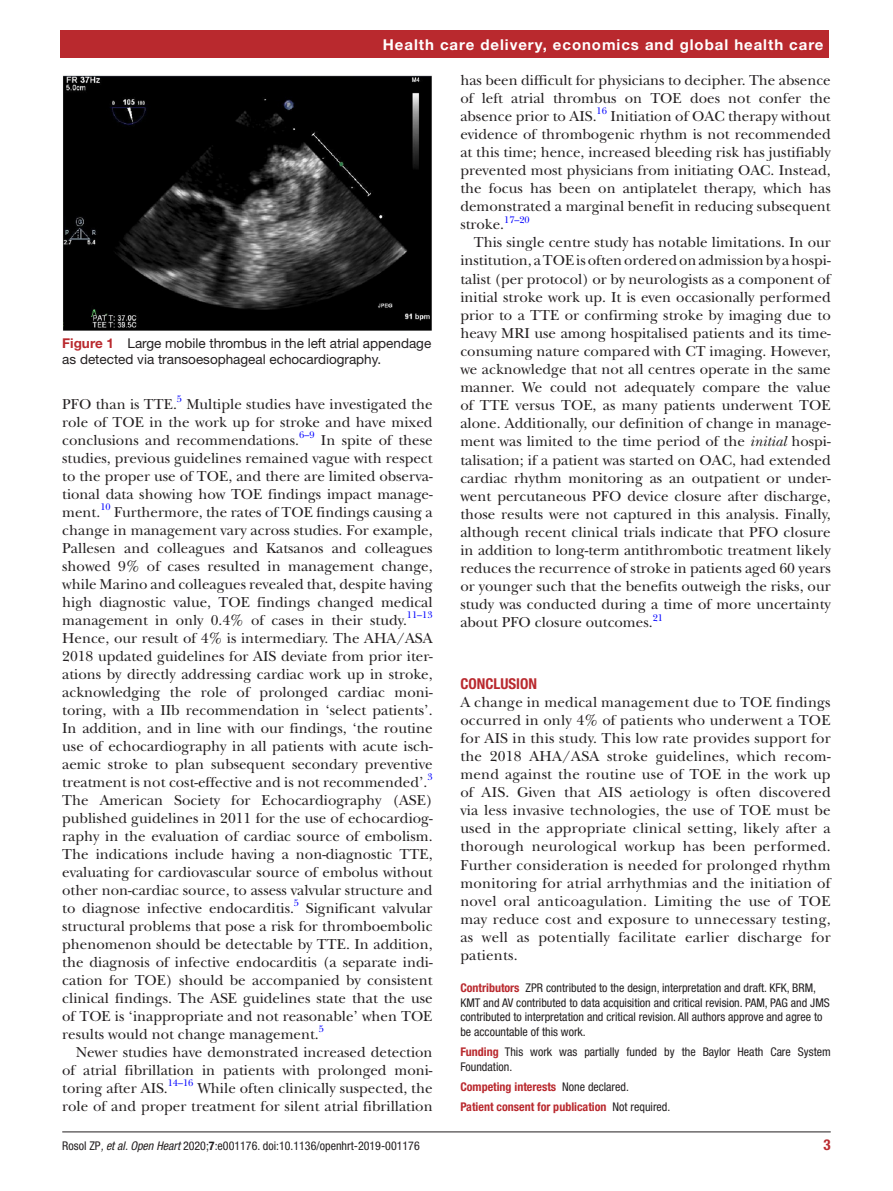
<style>
.page{position:relative;width:893px;height:1191px;background:#fff}
.page>*{position:absolute;margin:0;border:0;box-sizing:border-box;transform-origin:0 0}
.t1{font:15px/18.1px "New Baskerville";color:#231f20;text-align:justify}
.t2{font:700 15px "Helvetica Neue LT Std";letter-spacing:.065em;color:#fff}
.t3{font:700 condensed 15px "Helvetica Neue LT Std";color:#b9292e}
.t4{font:13.5px/16.2px "Helvetica Neue LT Std";color:#231f20}
.t5{font:condensed 12px/14.4px "Helvetica Neue LT Std";color:#231f20}
.t6{font:700 condensed 12px/19.6px "Helvetica Neue LT Std";color:#b9292e}
.t7{font:9.9px "New Baskerville";color:#00f}
.s1{font-weight:700;color:#b9292e}
.s2{font-style:italic}
.s3{font-weight:400;color:#231f20}
.s4{font-weight:700}
</style>
<div class="page">
<hr style="left:62px;top:1131px;width:769px;height:1px;background:#231f20">
<div style="left:61px;top:31px;width:768px;height:27px;background:#b9292e"></div>
<img style="left:63px;top:75px;width:369px;height:255px">
<p class="t2" style="left:383px;top:35px;width:442px">Health care delivery, economics and global health care</p>
<p class="t4" style="left:62px;top:335px;width:370px"><span class="s1">Figure 1</span> Large mobile thrombus in the left atrial appendage as detected via transoesophageal echocardiography.</p>
<p class="t1" style="left:62px;top:395px;width:116px">PFO than is TTE.</p>
<p class="t7" style="left:177px;top:393px;width:7px">5</p>
<p class="t1" style="left:62px;top:395px;width:372px;text-indent:124px">Multiple studies have investigated the role of TOE in the work up for stroke and have mixed conclusions and recommendations.<sup>6–9</sup> In spite of these studies, previous guidelines remained vague with respect to the proper use of TOE, and there are limited observa&shy;tional data showing how TOE findings impact manage&shy;ment.</p>
<p class="t7" style="left:100px;top:501px;width:12px">10</p>
<p class="t1" style="left:62px;top:503px;width:372px;text-indent:52px">Furthermore, the rates of TOE findings causing a change in management vary across studies. For example, Pallesen and colleagues and Katsanos and colleagues showed 9% of cases resulted in management change, while Marino and colleagues revealed that, despite having high diagnostic value, TOE findings changed medical management in only 0.4% of cases in their study.</p>
<p class="t7" style="left:407px;top:609px;width:27px">11–13</p>
<p class="t1" style="left:62px;top:629px;width:372px">Hence, our result of 4% is intermediary. The AHA/ASA 2018 updated guidelines for AIS deviate from prior iter&shy;ations by directly addressing cardiac work up in stroke, acknowledging the role of prolonged cardiac moni&shy;toring, with a IIb recommendation in ‘select patients’.<br>In addition, and in line with our findings, ‘the routine use of echocardiography in all patients with acute isch&shy;aemic stroke to plan subsequent secondary preventive treatment is not cost-effective and is not recommended’.</p>
<p class="t7" style="left:427px;top:771px;width:7px">3</p>
<p class="t1" style="left:62px;top:791px;width:372px">The American Society for Echocardiography (ASE) published guidelines in 2011 for the use of echocardiog&shy;raphy in the evaluation of cardiac source of embolism.<br>The indications include having a non-diagnostic TTE, evaluating for cardiovascular source of embolus without other non-cardiac source, to assess valvular structure and to diagnose infective endocarditis.</p>
<p class="t7" style="left:294px;top:897px;width:7px">5</p>
<p class="t1" style="left:62px;top:899px;width:372px;text-indent:244px">Significant valvular structural problems that pose a risk for thromboembolic phenomenon should be detectable by TTE. In addition, the diagnosis of infective endocarditis (a separate indi&shy;cation for TOE) should be accompanied by consistent clinical findings. The ASE guidelines state that the use of TOE is ‘inappropriate and not reasonable’ when TOE results would not change management.</p>
<p class="t7" style="left:319px;top:1023px;width:7px">5</p>
<p class="t1" style="left:62px;top:1043px;width:372px;text-indent:14px">Newer studies have demonstrated increased detection of atrial fibrillation in patients with prolonged moni&shy;toring after AIS.</p>
<p class="t7" style="left:168px;top:1077px;width:27px">14–16</p>
<p class="t1" style="left:62px;top:1079px;width:372px;text-align:right">While often clinically suspected, the<br>role of and proper treatment for silent atrial fibrillation</p>
<p class="t1" style="left:460px;top:71px;width:372px">has been difficult for physicians to decipher. The absence of left atrial thrombus on TOE does not confer the absence prior to AIS.<sup>16</sup> Initiation of OAC therapy without evidence of thrombogenic rhythm is not recommended at this time; hence, increased bleeding risk has justifiably prevented most physicians from initiating OAC. Instead, the focus has been on antiplatelet therapy, which has demonstrated a marginal benefit in reducing subsequent stroke.<sup>17–20</sup></p>
<p class="t1" style="left:460px;top:233px;width:372px;text-indent:14px">This single centre study has notable limitations. In our institution, a TOE is often ordered on admission by a hospi&shy;talist (per protocol) or by neurologists as a component of initial stroke work up. It is even occasionally performed prior to a TTE or confirming stroke by imaging due to heavy MRI use among hospitalised patients and its time&shy;consuming nature compared with CT imaging. However, we acknowledge that not all centres operate in the same manner. We could not adequately compare the value of TTE versus TOE, as many patients underwent TOE alone. Additionally, our definition of change in manage&shy;ment was limited to the time period of the <span class="s2">initial</span> hospi&shy;talisation; if a patient was started on OAC, had extended cardiac rhythm monitoring as an outpatient or under&shy;went percutaneous PFO device closure after discharge, those results were not captured in this analysis. Finally, although recent clinical trials indicate that PFO closure in addition to long-term antithrombotic treatment likely reduces the recurrence of stroke in patients aged 60 years or younger such that the benefits outweigh the risks, our study was conducted during a time of more uncertainty about PFO closure outcomes.<sup>21</sup></p>
<p class="t3" style="left:460px;top:674px;width:78px">Conclusion</p>
<p class="t1" style="left:460px;top:693px;width:372px">A change in medical management due to TOE findings occurred in only 4% of patients who underwent a TOE for AIS in this study. This low rate provides support for the 2018 AHA/ASA stroke guidelines, which recom&shy;mend against the routine use of TOE in the work up of AIS. Given that AIS aetiology is often discovered via less invasive technologies, the use of TOE must be used in the appropriate clinical setting, likely after a thorough neurological workup has been performed.<br>Further consideration is needed for prolonged rhythm monitoring for atrial arrhythmias and the initiation of novel oral anticoagulation. Limiting the use of TOE may reduce cost and exposure to unnecessary testing, as well as potentially facilitate earlier discharge for patients.</p>
<p class="t5" style="left:460px;top:981px;width:371px"><span class="s1">Contributors</span> ZPR contributed to the design, interpretation and draft. KFK, BRM, KMT and AV contributed to data acquisition and critical revision. PAM, PAG and JMS contributed to interpretation and critical revision. All authors approve and agree to be accountable of this work.</p>
<p class="t5" style="left:460px;top:1044px;width:372px"><span class="s1">Funding</span> This work was partially funded by the Baylor Heath Care System<br>Foundation.</p>
<p class="t6" style="left:460px;top:1076px;width:211px">Competing interests <span class="s3">None declared.<br></span>Patient consent for publication <span class="s3">Not required.</span></p>
<p class="t5" style="left:62px;top:1138px;width:359px">Rosol ZP<span class="s2">, et al. Open Heart</span> 2020;<span class="s4">7</span>:e001176. doi:10.1136/openhrt-2019-001176</p>
<p class="t3" style="left:823px;top:1135px;width:9px">3</p>
</div>
